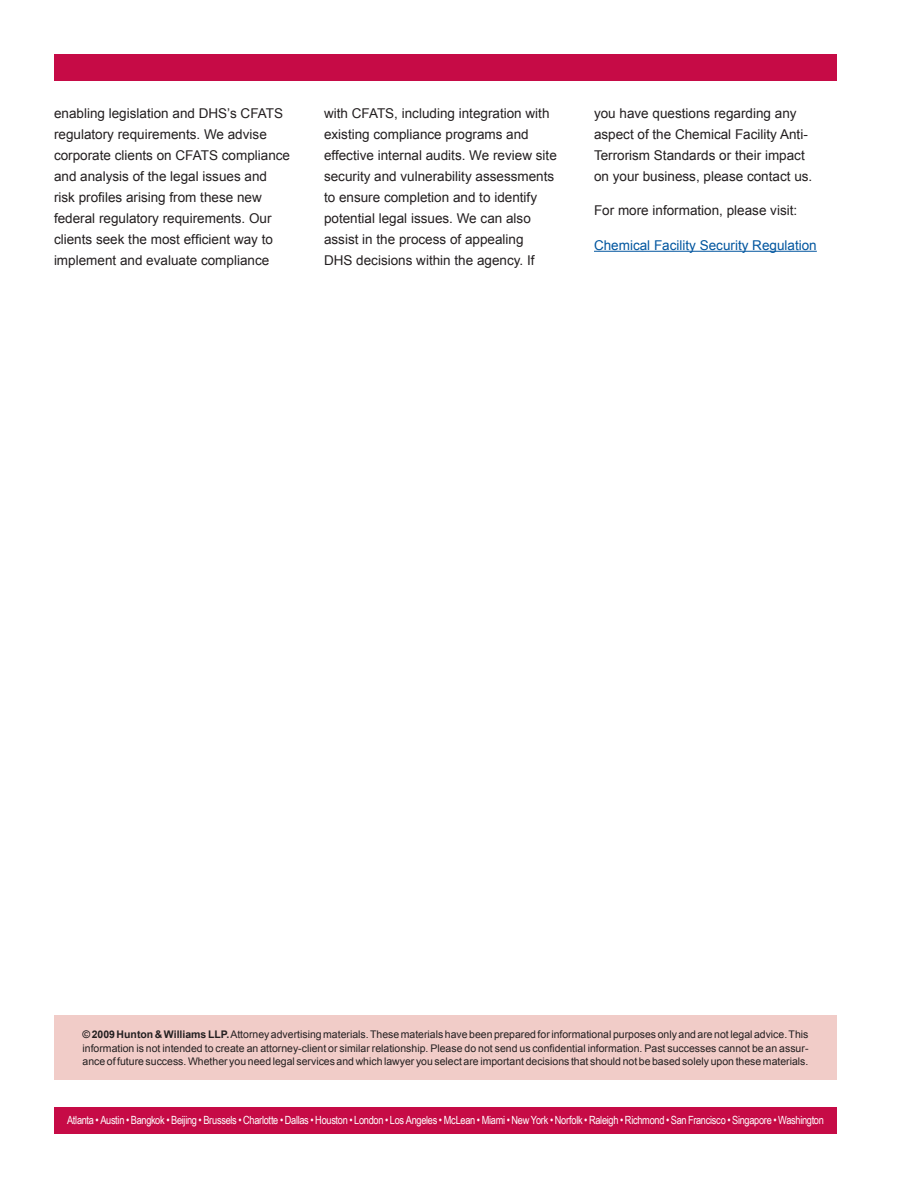
<style>
.page{position:relative;width:918px;height:1188px;background:#fff}
.page>*{position:absolute;margin:0;border:0;box-sizing:border-box;transform-origin:0 0}
.body_text{font:13.5px/21px "Arial";color:#231f20}
.body_text-2{font:13.5px "Arial";color:#00559f}
.t1{font:11.25px "Arial Narrow";letter-spacing:-.025em;color:#fff}
.disclaimer{font:10.5px/13.5px "Arial";color:#231f20;text-align:justify}
.s1{font-weight:700}
</style>
<div class="page">
<div style="left:54px;top:1107px;width:783px;height:26px;background:#c60b46"></div>
<div style="left:54px;top:54px;width:783px;height:26px;background:#c60b46"></div>
<div style="left:54px;top:1016px;width:783px;height:64px;background:#f1ccc8"></div>
<hr style="left:594px;top:251px;width:223px;height:1px;background:#00559f">
<p class="body_text" style="left:54px;top:103px;width:238px">enabling legislation and DHS’s CFATS regulatory requirements. We advise corporate clients on CFATS compliance and analysis of the legal issues and risk profiles arising from these new federal regulatory requirements. Our clients seek the most efficient way to implement and evaluate compliance</p>
<p class="body_text" style="left:324px;top:103px;width:234px">with CFATS, including integration with existing compliance programs and effective internal audits. We review site security and vulnerability assessments to ensure completion and to identify potential legal issues. We can also assist in the process of appealing<br>DHS decisions within the agency. If</p>
<p class="body_text" style="left:594px;top:103px;width:220px">you have questions regarding any aspect of the Chemical Facility Anti-Terrorism Standards or their impact on your business, please contact us.</p>
<p class="body_text" style="left:594px;top:200px;width:205px">For more information, please visit:</p>
<p class="body_text-2" style="left:594px;top:236px;width:224px">Chemical Facility Security Regulation</p>
<p class="disclaimer" style="left:82px;top:1028px;width:727px"><span class="s1">© 2009 Hunton &amp; Williams LLP.</span> Attorney advertising materials. These materials have been prepared for informational purposes only and are not legal advice. This information is not intended to create an attorney-client or similar relationship. Please do not send us confidential information. Past successes cannot be an assur&shy;ance of future success. Whether you need legal services and which lawyer you select are important decisions that should not be based solely upon these materials.</p>
<p class="t1" style="left:67px;top:1112px;width:758px">Atlanta • Austin • Bangkok • Beijing • Brussels • Charlotte • Dallas • Houston • London • Los Angeles • McLean • Miami • New York • Norfolk • Raleigh • Richmond • San Francisco • Singapore • Washington</p>
</div>
